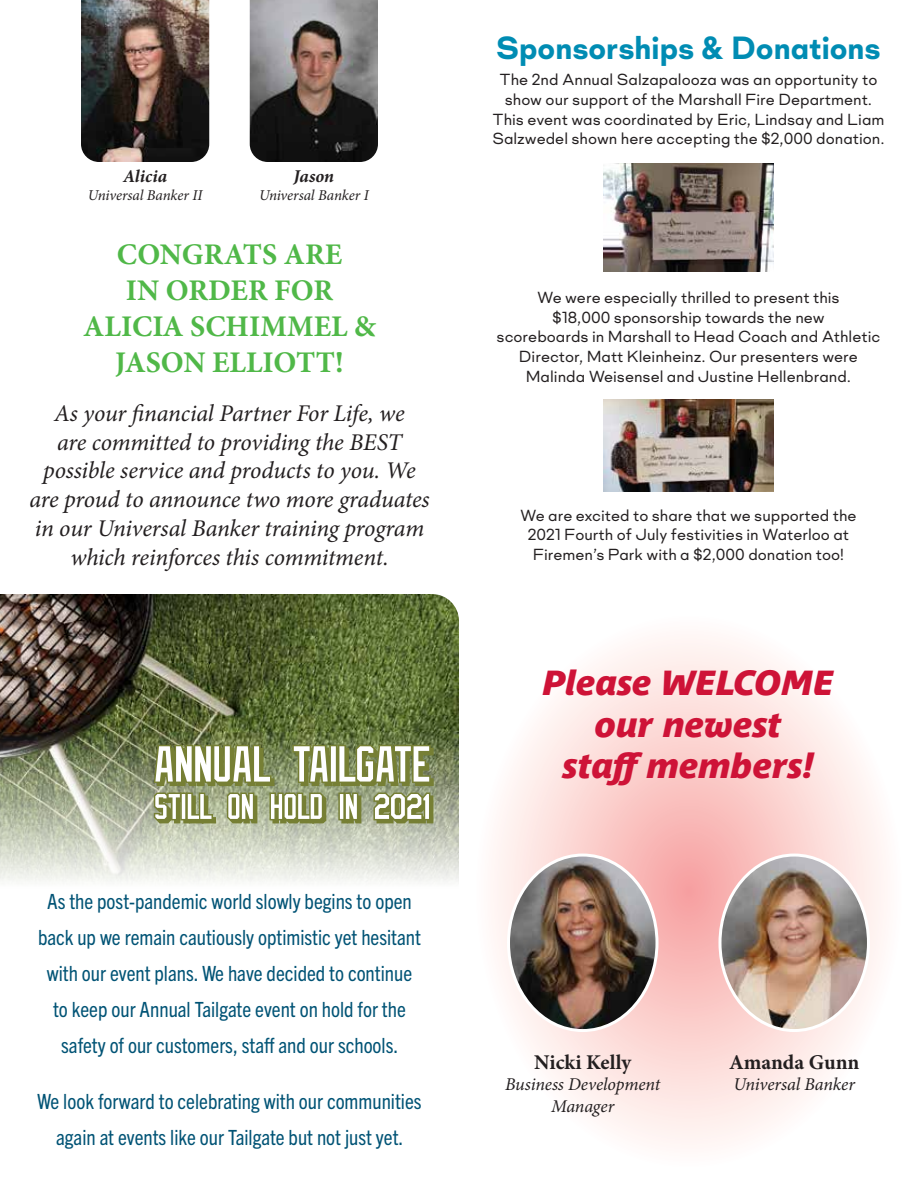
<style>
.page{position:relative;width:918px;height:1188px;background:#fff}
.page>*{position:absolute;margin:0;border:0;box-sizing:border-box;transform-origin:0 0}
.t1{font:italic 34.5px/41.4px "Parisine Plus Std Sombre";color:#ce1337;text-align:center}
.t2{font:700 33px "Mid Century Sans";color:#008cb3}
.t3{font:700 30px/36px "Minion Pro";color:#50b848;text-align:center}
.t4{font:italic 24px/28.8px "Minion Pro";letter-spacing:-.01em;color:#231f20;text-align:center}
.t5{font:condensed 21px/36px "Trade Gothic Next LT Pro";color:#005375;text-align:center}
.t6{font:700 21px "Minion Pro";color:#231f20}
.t7{font:italic 18px/21.6px "Minion Pro";letter-spacing:-.005em;color:#231f20;text-align:center}
.t8{font:italic 700 18px "Minion Pro";letter-spacing:.005em;color:#231f20}
.t9{font:16.5px/19.8px "Mid Century Sans";color:#231f20;text-align:center}
.t10{font:italic 15px "Minion Pro";letter-spacing:-.005em;color:#231f20}
</style>
<div class="page">
<svg style="left:493px;top:638px;width:392px;height:507px"></svg>
<img style="left:0;top:594px;width:459px;height:288px">
<img style="left:81px;top:0;width:128px;height:162px">
<img style="left:250px;top:0;width:128px;height:162px">
<img style="left:508px;top:855px;width:149px;height:176px">
<div style="left:507px;top:854px;width:151px;height:178px;border:3px solid #fff;border-radius:50%"></div>
<img style="left:720px;top:855px;width:148px;height:176px">
<div style="left:718px;top:854px;width:152px;height:178px;border:3px solid #fff;border-radius:50%"></div>
<img style="left:604px;top:163px;width:169px;height:108px">
<img style="left:604px;top:399px;width:169px;height:93px">
<svg style="left:151px;top:742px;width:284px;height:87px"></svg>
<p class="t8" style="left:123px;top:164px;width:45px">Alicia</p>
<p class="t10" style="left:88px;top:185px;width:116px">Universal Banker II</p>
<p class="t8" style="left:294px;top:164px;width:42px">Jason</p>
<p class="t10" style="left:259px;top:185px;width:111px">Universal Banker I</p>
<h3 class="t3" style="left:83px;top:236px;width:294px">CONGRATS ARE<br>IN ORDER FOR<br>ALICIA SCHIMMEL &amp;<br>JASON ELLIOTT!</h3>
<h3 class="t4" style="left:29px;top:399px;width:402px">As your financial Partner For Life, we<br>are committed to providing the BEST possible service and products to you. We are proud to announce two more graduates in our Universal Banker training program which reinforces this commitment.</h3>
<p class="t5" style="left:38px;top:882px;width:384px">As the post-pandemic world slowly begins to open back up we remain cautiously optimistic yet hesitant with our event plans. We have decided to continue to keep our Annual Tailgate event on hold for the safety of our customers, staff and our schools.</p>
<p class="t5" style="left:37px;top:1083px;width:386px">We look forward to celebrating with our communities again at events like our Tailgate but not just yet.</p>
<h2 class="t2" style="left:496px;top:27px;width:386px">Sponsorships &amp; Donations</h2>
<p class="t9" style="left:492px;top:70px;width:394px">The 2nd Annual Salzapalooza was an opportunity to show our support of the Marshall Fire Department.<br>This event was coordinated by Eric, Lindsay and Liam Salzwedel shown here accepting the $2,000 donation.</p>
<p class="t9" style="left:497px;top:287px;width:385px">We were especially thrilled to present this<br>$18,000 sponsorship towards the new<br>scoreboards in Marshall to Head Coach and Athletic Director, Matt Kleinheinz. Our presenters were Malinda Weisensel and Justine Hellenbrand.</p>
<p class="t9" style="left:520px;top:505px;width:338px">We are excited to share that we supported the<br>2021 Fourth of July festivities in Waterloo at<br>Firemen’s Park with a $2,000 donation too!</p>
<h1 class="t1" style="left:543px;top:662px;width:293px">Please WELCOME our newest<br>staff members!</h1>
<p class="t6" style="left:534px;top:1047px;width:99px">Nicki Kelly</p>
<p class="t7" style="left:505px;top:1074px;width:157px">Business Development<br>Manager</p>
<p class="t6" style="left:729px;top:1047px;width:132px">Amanda Gunn</p>
<p class="t7" style="left:733px;top:1074px;width:123px">Universal Banker</p>
</div>
